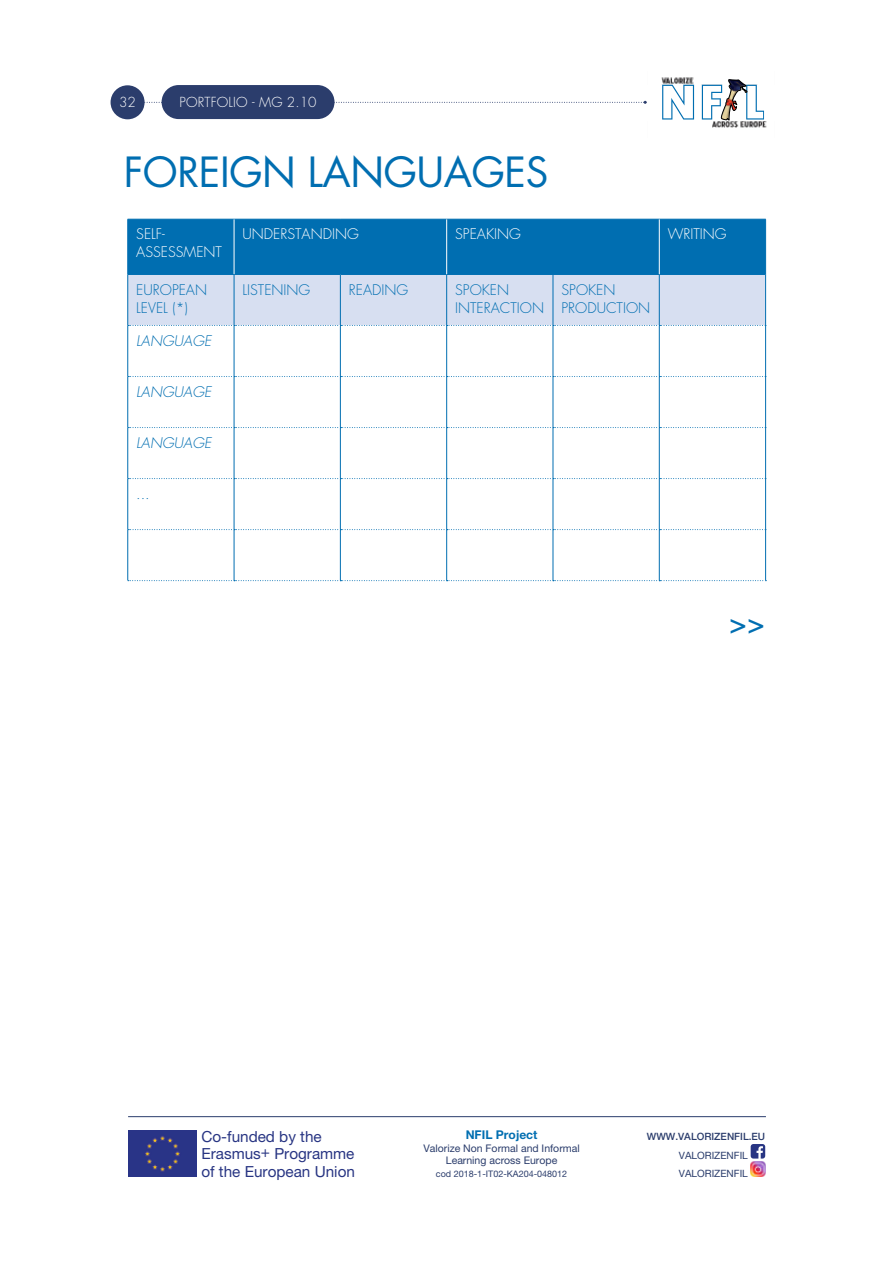
<style>
.page{position:relative;width:893px;height:1263px;background:#fff}
.page>*{position:absolute;margin:0;border:0;box-sizing:border-box;transform-origin:0 0}
.t1{font:40.5px "Futura Std";letter-spacing:-.01em;color:#006eb1}
.t2{font:30px "Futura Std";color:#006eb1}
.t3{font:15.3px/17.4px "Helvetica Neue LT Std";color:#283583}
.t4{font:300 14.25px/18px "Futura Std";color:#006eb1}
.t5{font:300 14.25px/18px "Futura Std";color:#fff}
.t6{font:italic 300 14.25px "Futura Std";color:#006eb1}
.t7{font:300 13.5px "Futura Std";letter-spacing:.01em;color:#fff}
.t8{font:700 12.15px "Helvetica Neue LT Std";color:#006eb1}
.t9{font:10.5px/12.5px "Helvetica Neue LT Std";color:#2b3d6c;text-align:center}
.t10{font:10.05px/18.1px "Helvetica Neue LT Std";color:#2b3d6c}
.t11{font:500 10.05px "Helvetica Neue LT Std";color:#2b3d6c}
.t12{font:9px "Helvetica Neue LT Std";color:#2b3d6c}
</style>
<div class="page">
<img style="left:712px;top:121px;width:55px;height:7px">
<img style="left:661px;top:77px;width:33px;height:7px">
<svg style="left:662px;top:85px;width:32px;height:35px"></svg>
<svg style="left:702px;top:79px;width:62px;height:42px"></svg>
<svg style="left:145px;top:101px;width:502px;height:3px"></svg>
<div style="left:111px;top:85px;width:34px;height:34px;background:#2b3d6c;border-radius:50%"></div>
<img style="left:128px;top:1131px;width:69px;height:45px">
<svg style="left:751px;top:1144px;width:14px;height:15px"></svg>
<img style="left:750px;top:1161px;width:16px;height:16px">
<hr style="left:128px;top:1116px;width:638px;height:1px;background:#2b3d6c">
<hr style="left:127px;top:219px;width:1px;height:55px;background:#006eb1">
<hr style="left:127px;top:274px;width:1px;height:51px;background:#006eb1">
<hr style="left:127px;top:325px;width:1px;height:51px;background:#006eb1">
<hr style="left:234px;top:326px;width:1px;height:50px;background:#006eb1">
<hr style="left:340px;top:326px;width:1px;height:50px;background:#006eb1">
<hr style="left:446px;top:326px;width:1px;height:50px;background:#006eb1">
<hr style="left:553px;top:326px;width:1px;height:50px;background:#006eb1">
<hr style="left:659px;top:326px;width:1px;height:50px;background:#006eb1">
<hr style="left:765px;top:325px;width:1px;height:51px;background:#006eb1">
<hr style="left:127px;top:376px;width:1px;height:52px;background:#006eb1">
<hr style="left:234px;top:377px;width:1px;height:50px;background:#006eb1">
<hr style="left:340px;top:377px;width:1px;height:50px;background:#006eb1">
<hr style="left:446px;top:377px;width:1px;height:50px;background:#006eb1">
<hr style="left:553px;top:377px;width:1px;height:50px;background:#006eb1">
<hr style="left:659px;top:377px;width:1px;height:50px;background:#006eb1">
<hr style="left:765px;top:376px;width:1px;height:52px;background:#006eb1">
<hr style="left:127px;top:428px;width:1px;height:51px;background:#006eb1">
<hr style="left:234px;top:428px;width:1px;height:50px;background:#006eb1">
<hr style="left:340px;top:428px;width:1px;height:50px;background:#006eb1">
<hr style="left:446px;top:428px;width:1px;height:50px;background:#006eb1">
<hr style="left:553px;top:428px;width:1px;height:50px;background:#006eb1">
<hr style="left:659px;top:428px;width:1px;height:50px;background:#006eb1">
<hr style="left:765px;top:428px;width:1px;height:51px;background:#006eb1">
<hr style="left:127px;top:479px;width:1px;height:51px;background:#006eb1">
<hr style="left:234px;top:479px;width:1px;height:50px;background:#006eb1">
<hr style="left:340px;top:479px;width:1px;height:50px;background:#006eb1">
<hr style="left:446px;top:479px;width:1px;height:50px;background:#006eb1">
<hr style="left:553px;top:479px;width:1px;height:50px;background:#006eb1">
<hr style="left:659px;top:479px;width:1px;height:50px;background:#006eb1">
<hr style="left:765px;top:479px;width:1px;height:51px;background:#006eb1">
<hr style="left:127px;top:530px;width:1px;height:50px;background:#006eb1">
<hr style="left:234px;top:530px;width:1px;height:50px;background:#006eb1">
<hr style="left:340px;top:530px;width:1px;height:50px;background:#006eb1">
<hr style="left:446px;top:530px;width:1px;height:50px;background:#006eb1">
<hr style="left:553px;top:530px;width:1px;height:50px;background:#006eb1">
<hr style="left:659px;top:530px;width:1px;height:50px;background:#006eb1">
<hr style="left:765px;top:530px;width:1px;height:50px;background:#006eb1">
<svg style="left:128px;top:219px;width:638px;height:107px;background:#66a4cf"></svg>
<svg style="left:128px;top:376px;width:637px;height:1px"></svg>
<svg style="left:128px;top:427px;width:637px;height:1px"></svg>
<svg style="left:128px;top:478px;width:637px;height:1px"></svg>
<svg style="left:128px;top:529px;width:637px;height:1px"></svg>
<svg style="left:128px;top:580px;width:638px;height:1px"></svg>
<hr style="left:128px;top:274px;width:106px;height:1px;background:#006eb1">
<hr style="left:234px;top:274px;width:106px;height:1px;background:#006eb1">
<hr style="left:340px;top:274px;width:107px;height:1px;background:#006eb1">
<hr style="left:447px;top:274px;width:106px;height:1px;background:#006eb1">
<hr style="left:553px;top:274px;width:106px;height:1px;background:#006eb1">
<hr style="left:659px;top:274px;width:106px;height:1px;background:#006eb1">
<hr style="left:234px;top:219px;width:1px;height:55px;background:#fff">
<hr style="left:446px;top:219px;width:1px;height:55px;background:#fff">
<hr style="left:659px;top:219px;width:1px;height:55px;background:#fff">
<div style="left:162px;top:85px;width:172px;height:34px;background:#2b3d6c;border-radius:17px"></div>
<p class="t7" style="left:119px;top:94px;width:18px">32</p>
<p class="t7" style="left:180px;top:94px;width:138px">PORTFOLIO - MG 2.10</p>
<h1 class="t1" style="left:124px;top:146px;width:426px">FOREIGN LANGUAGES</h1>
<p class="t5" style="left:136px;top:226px;width:87px">SELF-<br>ASSESSMENT</p>
<p class="t5" style="left:243px;top:226px;width:118px">UNDERSTANDING</p>
<p class="t5" style="left:455px;top:226px;width:67px">SPEAKING</p>
<p class="t5" style="left:668px;top:226px;width:60px">WRITING</p>
<p class="t4" style="left:136px;top:281px;width:72px">EUROPEAN<br>LEVEL (*)</p>
<p class="t4" style="left:243px;top:281px;width:69px">LISTENING</p>
<p class="t4" style="left:349px;top:281px;width:61px">READING</p>
<p class="t4" style="left:455px;top:281px;width:90px">SPOKEN<br>INTERACTION</p>
<p class="t4" style="left:561px;top:281px;width:90px">SPOKEN<br>PRODUCTION</p>
<p class="t6" style="left:136px;top:332px;width:77px">LANGUAGE</p>
<p class="t6" style="left:136px;top:383px;width:77px">LANGUAGE</p>
<p class="t6" style="left:136px;top:434px;width:77px">LANGUAGE</p>
<p class="t6" style="left:136px;top:485px;width:15px">...</p>
<h2 class="t2" style="left:729px;top:604px;width:38px">&gt;&gt;</h2>
<p class="t3" style="left:201px;top:1127px;width:155px">Co-funded by the<br>Erasmus+ Programme of the European Union</p>
<p class="t8" style="left:466px;top:1127px;width:73px">NFIL Project</p>
<p class="t9" style="left:423px;top:1141px;width:158px">Valorize Non Formal and Informal<br>Learning across Europe</p>
<p class="t12" style="left:436px;top:1168px;width:133px">cod 2018-1-IT02-KA204-048012</p>
<p class="t11" style="left:647px;top:1131px;width:120px">WWW.VALORIZENFIL.EU</p>
<p class="t10" style="left:679px;top:1146px;width:70px">VALORIZENFIL<br>VALORIZENFIL</p>
</div>
